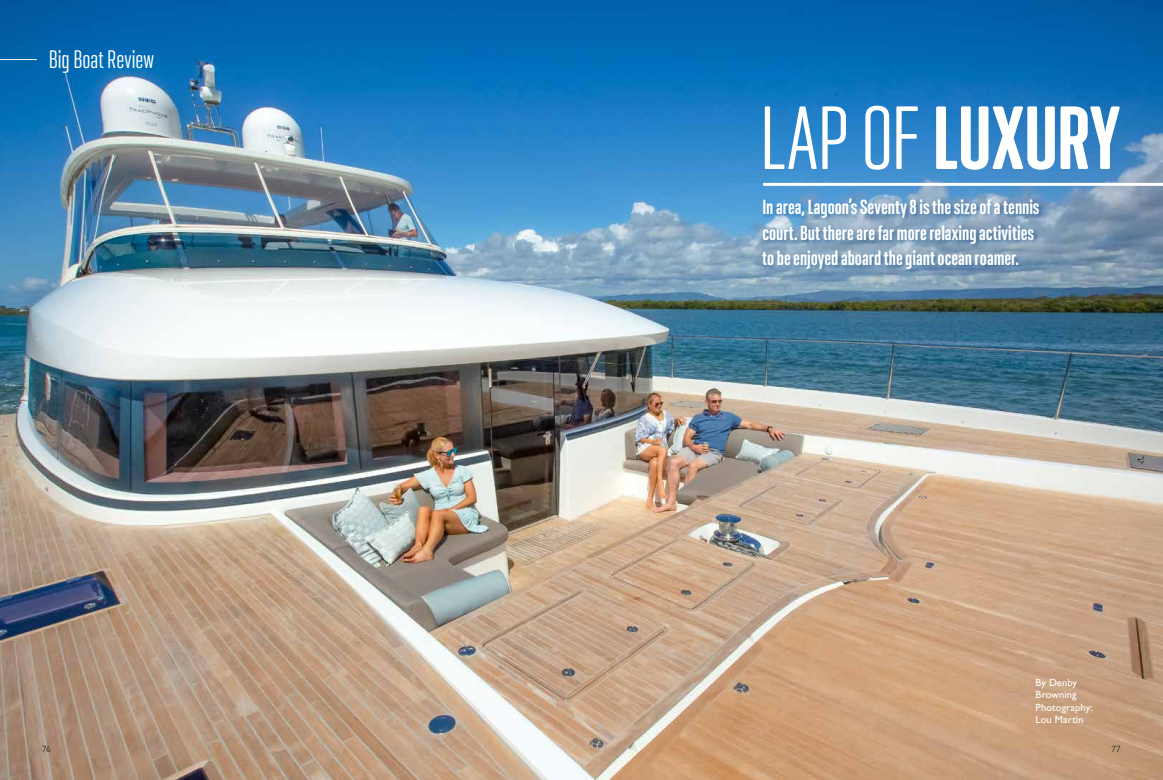
<style>
.page{position:relative;width:1163px;height:780px;background:#fff}
.page>*{position:absolute;margin:0;border:0;box-sizing:border-box;transform-origin:0 0}
.t1{font:600 92px "Geogrotesque X Comp";letter-spacing:-.005em;color:#fff}
.t2{font:26px "Geogrotesque X Comp";color:#fff}
.t3{font:600 21px/25.2px "Geogrotesque X Comp";color:#fff}
.t4{font:10.5px/12.5px "Gill Sans Std";letter-spacing:.005em;color:#fff}
.t5{font:300 9px "Gill Sans Std";color:#000}
.s1{font-weight:400}
</style>
<div class="page">
<img style="left:0;top:0;width:1162px;height:780px">
<div style="left:760px;top:197px;width:284px;height:78px;background:#004b93;opacity:.5"></div>
<hr style="left:763px;top:183px;width:399px;height:3px;background:#fff">
<hr style="left:0;top:59px;width:37px;height:1px;background:#fff">
<p class="t2" style="left:49px;top:43px;width:107px">Big Boat Review</p>
<h1 class="t1" style="left:759px;top:80px;width:362px"><span class="s1">LAP OF</span> LUXURY</h1>
<p class="t3" style="left:762px;top:194px;width:279px">In area, Lagoon’s Seventy 8 is the size of a tennis court. But there are far more relaxing activities to be enjoyed aboard the giant ocean roamer.</p>
<p class="t4" style="left:1035px;top:676px;width:59px">By Denby<br>Browning<br>Photography:<br>Lou Martin</p>
<p class="t5" style="left:42px;top:744px;width:10px">76</p>
<p class="t5" style="left:1111px;top:744px;width:11px">77</p>
</div>
